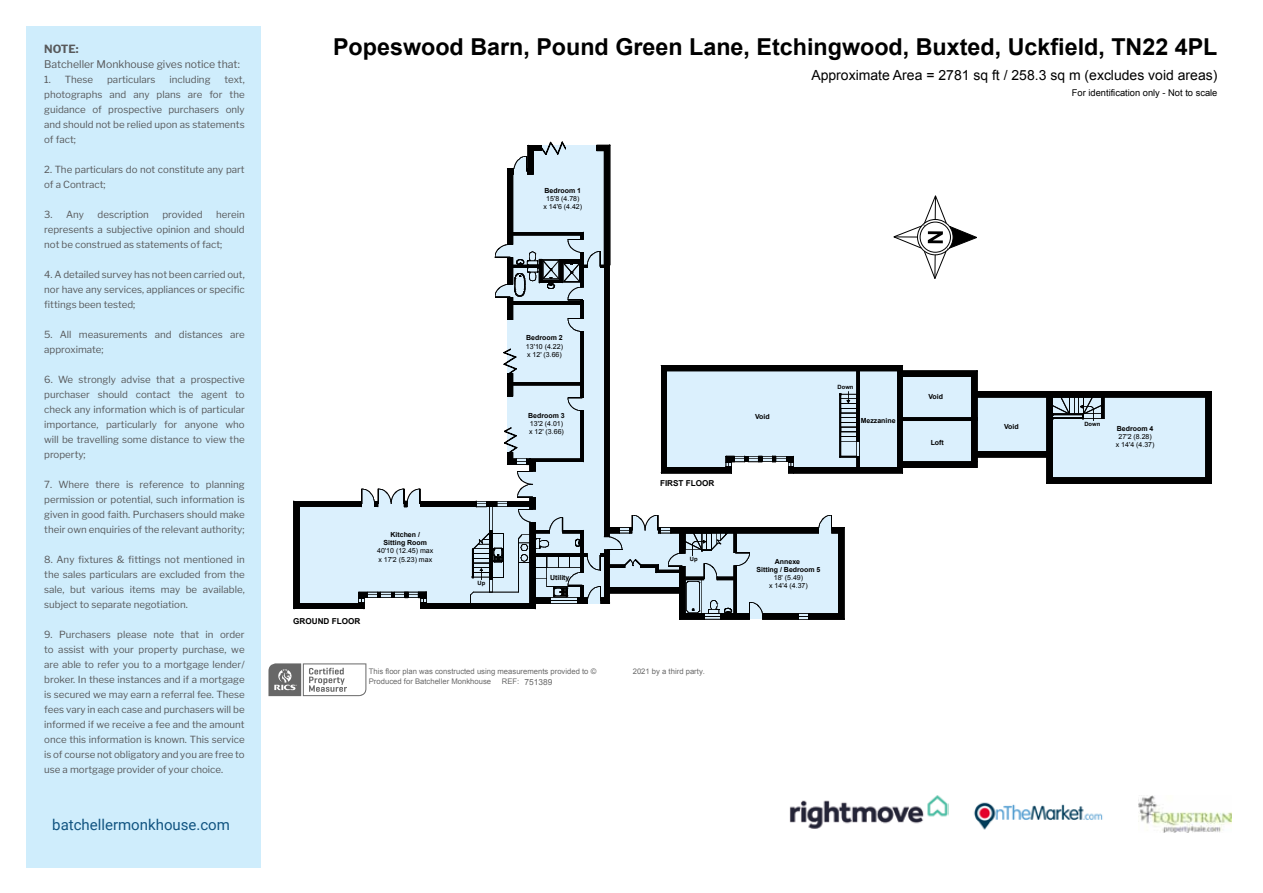
<style>
.page{position:relative;width:1263px;height:893px;background:#fff}
.page>*{position:absolute;margin:0;border:0;box-sizing:border-box;transform-origin:0 0}
.t1{font:700 23.25px "Arial";color:#000}
.t2{font:15px "Roboto";color:#115481}
.t3{font:13.95px "Arial";color:#000}
.t4{font:700 11.25px "Libre Franklin";color:#58595b}
.t5{font:10.5px "Libre Franklin";color:#58595b}
.t6{font:9.75px/15px "Libre Franklin";color:#58595b;text-align:justify}
.t7{font:9.3px "Arial";color:#000}
.t8{font:8.4px "Arial";color:rgb(0 0 0/.6)}
.t9{font:700 8.1px "Arial";color:#000}
.t10{font:7.65px "Arial";color:rgb(0 0 0/.6)}
.t11{font:7.05px/8.1px "Arial";color:#000}
.t12{font:700 7.05px/8.1px "Arial";color:#000;text-align:center}
.t13{font:700 5.85px "Arial";color:#000}
</style>
<div class="page">
<div style="left:26px;top:26px;width:235px;height:842px;background:#cfedfc"></div>
<img style="left:1138px;top:796px;width:93px;height:37px">
<img style="left:789px;top:795px;width:160px;height:34px">
<img style="left:974px;top:802px;width:129px;height:28px">
<svg style="left:268px;top:663px;width:99px;height:34px"></svg>
<svg style="left:293px;top:142px;width:919px;height:478px"></svg>
<p class="t4" style="left:44px;top:42px;width:36px">NOTE:</p>
<p class="t5" style="left:44px;top:58px;width:197px">Batcheller Monkhouse gives notice that:</p>
<p class="t6" style="left:44px;top:72px;width:50px">1. These</p>
<p class="t6" style="left:107px;top:72px;width:50px">particulars</p>
<p class="t6" style="left:170px;top:72px;width:43px">including</p>
<p class="t6" style="left:44px;top:72px;width:202px;text-indent:180px">text, photographs and any plans are for the guidance of prospective purchasers only and should not be relied upon as statements of fact;</p>
<p class="t6" style="left:44px;top:162px;width:202px">2. The particulars do not constitute any part of a Contract;</p>
<p class="t6" style="left:44px;top:207px;width:41px">3. Any</p>
<p class="t6" style="left:98px;top:207px;width:53px">description</p>
<p class="t6" style="left:162px;top:207px;width:42px">provided</p>
<p class="t6" style="left:44px;top:207px;width:202px;text-indent:172px">herein represents a subjective opinion and should not be construed as statements of fact;</p>
<p class="t6" style="left:44px;top:267px;width:202px">4. A detailed survey has not been carried out, nor have any services, appliances or specific fittings been tested;</p>
<p class="t6" style="left:44px;top:327px;width:202px">5. All measurements and distances are approximate;</p>
<p class="t6" style="left:44px;top:372px;width:202px">6. We strongly advise that a prospective purchaser should contact the agent to check any information which is of particular importance, particularly for anyone who will be travelling some distance to view the property;</p>
<p class="t6" style="left:44px;top:477px;width:202px">7. Where there is reference to planning permission or potential, such information is given in good faith. Purchasers should make their own enquiries of the relevant authority;</p>
<p class="t6" style="left:44px;top:552px;width:202px">8. Any fixtures &amp; fittings not mentioned in the sales particulars are excluded from the sale, but various items may be available, subject to separate negotiation.</p>
<p class="t6" style="left:44px;top:627px;width:202px">9. Purchasers please note that in order to assist with your property purchase, we are able to refer you to a mortgage lender/ broker. In these instances and if a mortgage is secured we may earn a referral fee. These fees vary in each case and purchasers will be informed if we receive a fee and the amount once this information is known. This service is of course not obligatory and you are free to use a mortgage provider of your choice.</p>
<h2 class="t2" style="left:52px;top:814px;width:179px">batchellermonkhouse.com</h2>
<h1 class="t1" style="left:333px;top:31px;width:886px">Popeswood Barn, Pound Green Lane, Etchingwood, Buxted, Uckfield, TN22 4PL</h1>
<p class="t12" style="left:545px;top:186px;width:38px">Bedroom 1</p>
<p class="t11" style="left:543px;top:194px;width:40px;text-align:center">15'8 (4.78)<br>x 14'6 (4.42)</p>
<h3 class="t3" style="left:811px;top:66px;width:408px">Approximate Area = 2781 sq ft / 258.3 sq m (excludes void areas)</h3>
<p class="t7" style="left:1072px;top:87px;width:147px">For identification only - Not to scale</p>
<p class="t12" style="left:526px;top:334px;width:38px">Bedroom 2</p>
<p class="t11" style="left:526px;top:342px;width:39px">13'10 (4.22) x 12' (3.66)</p>
<p class="t12" style="left:528px;top:412px;width:38px">Bedroom 3</p>
<p class="t11" style="left:529px;top:420px;width:36px">13'2 (4.01) x 12' (3.66)</p>
<p class="t9" style="left:660px;top:477px;width:56px">FIRST FLOOR</p>
<p class="t12" style="left:383px;top:531px;width:45px">Kitchen /<br>Sitting Room</p>
<p class="t11" style="left:377px;top:547px;width:58px">40'10 (12.45) max x 17'2 (5.23) max</p>
<p class="t9" style="left:293px;top:615px;width:69px">GROUND FLOOR</p>
<p class="t13" style="left:477px;top:579px;width:9px">Up</p>
<p class="t12" style="left:550px;top:574px;width:21px">Utility</p>
<p class="t13" style="left:690px;top:555px;width:9px">Up</p>
<p class="t10" style="left:369px;top:667px;width:229px">This floor plan was constructed using measurements provided to ©</p>
<p class="t10" style="left:633px;top:667px;width:74px">2021 by a third party.</p>
<p class="t10" style="left:369px;top:677px;width:124px">Produced for Batcheller Monkhouse</p>
<p class="t10" style="left:502px;top:677px;width:19px">REF:</p>
<p class="t8" style="left:524px;top:676px;width:29px">751389</p>
<p class="t12" style="left:755px;top:412px;width:16px">Void</p>
<p class="t13" style="left:837px;top:383px;width:17px">Down</p>
<p class="t12" style="left:861px;top:416px;width:36px">Mezzanine</p>
<p class="t12" style="left:928px;top:392px;width:16px">Void</p>
<p class="t12" style="left:931px;top:439px;width:15px">Loft</p>
<p class="t12" style="left:756px;top:558px;width:66px">Annexe<br>Sitting / Bedroom 5</p>
<p class="t11" style="left:769px;top:574px;width:40px;text-align:center">18' (5.49)<br>x 14'4 (4.37)</p>
<p class="t12" style="left:1004px;top:422px;width:16px">Void</p>
<p class="t13" style="left:1084px;top:420px;width:17px">Down</p>
<p class="t12" style="left:1117px;top:424px;width:38px">Bedroom 4</p>
<p class="t11" style="left:1116px;top:432px;width:40px;text-align:center">27'2 (8.28)<br>x 14'4 (4.37)</p>
</div>
